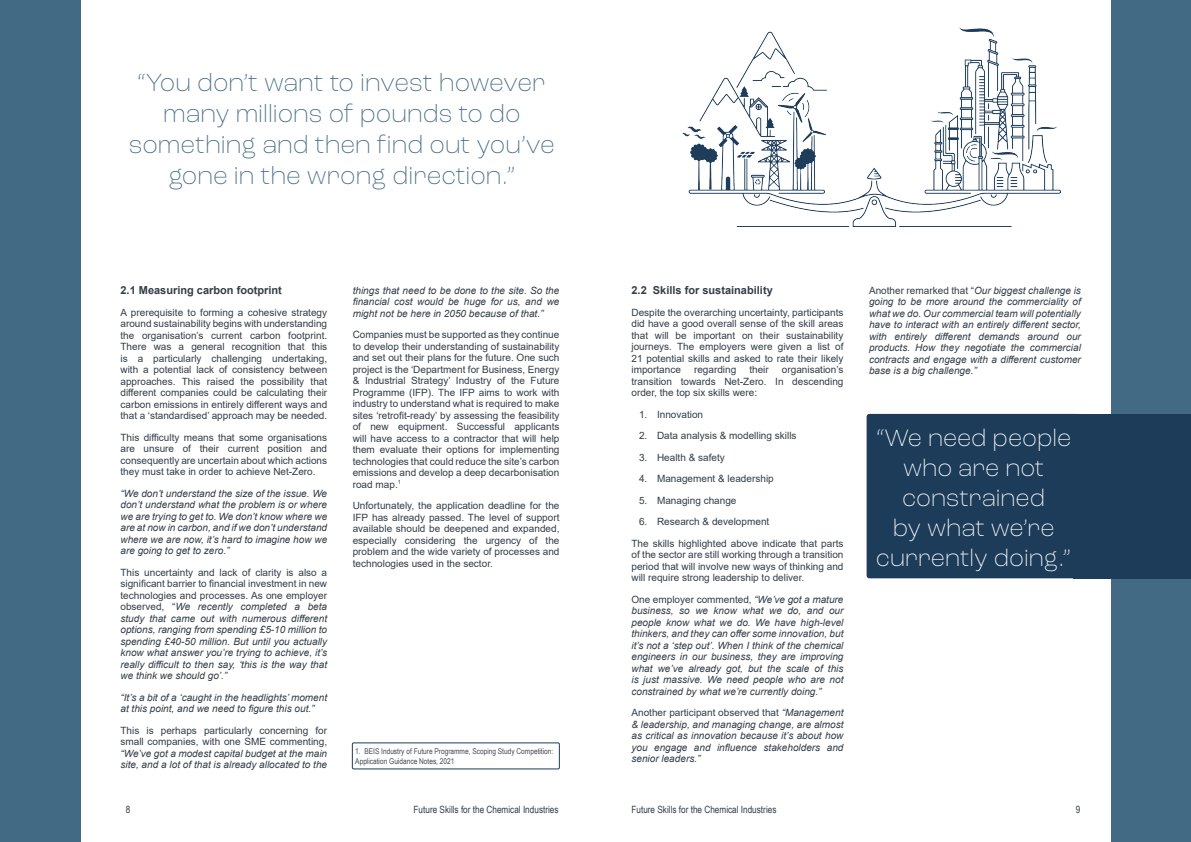
<style>
.page{position:relative;width:1191px;height:842px;background:#fff}
.page>*{position:absolute;margin:0;border:0;box-sizing:border-box;transform-origin:0 0}
.t1{font:200 26px/31.2px "Roc Grotesk";color:#436b85;text-align:center}
.t2{font:200 25px/30px "Roc Grotesk";color:#fff;text-align:center}
.t3{font:700 11px "Arial";color:#323d47}
.t4{font:10px/11.5px "Arial";color:#323d47;text-align:justify}
.t5{font:italic 10px/11.5px "Arial";color:#323d47;text-align:justify}
.t6{font:10px "Arial Narrow";color:#323d47}
.t7{font:8px/9.6px "Arial Narrow";color:#414952}
.s1{font-style:normal}
</style>
<div class="page">
<div style="left:1111px;top:0;width:80px;height:842px;background:#426a85"></div>
<div style="left:0;top:0;width:81px;height:842px;background:#426a85"></div>
<div style="left:352px;top:743px;width:207px;height:26px;border:1px solid #1c3b59"></div>
<div style="left:1073px;top:414px;width:118px;height:164px;background:#1c3c5a"></div>
<div style="left:866px;top:414px;width:214px;height:164px;background:#1c3c5a;border-radius:3px"></div>
<img style="left:682px;top:28px;width:378px;height:199px">
<h1 class="t1" style="left:129px;top:66px;width:428px">“You don’t want to invest however many millions of pounds to do something and then find out you’ve gone in the wrong direction.”</h1>
<p class="t3" style="left:120px;top:283px;width:163px">2.1 Measuring carbon footprint</p>
<p class="t4" style="left:120px;top:306px;width:208px">A prerequisite to forming a cohesive strategy around sustainability begins with understanding the organisation’s current carbon footprint.<br>There was a general recognition that this is a particularly challenging undertaking, with a potential lack of consistency between approaches. This raised the possibility that different companies could be calculating their carbon emissions in entirely different ways and that a ‘standardised’ approach may be needed.</p>
<p class="t4" style="left:120px;top:431px;width:208px">This difficulty means that some organisations are unsure of their current position and consequently are uncertain about which actions they must take in order to achieve Net-Zero.</p>
<p class="t5" style="left:120px;top:488px;width:208px">“We don’t understand the size of the issue. We don’t understand what the problem is or where we are trying to get to. We don’t know where we are at now in carbon, and if we don’t understand where we are now, it’s hard to imagine how we are going to get to zero.”</p>
<p class="t5" style="left:120px;top:567px;width:208px"><span class="s1">This uncertainty and lack of clarity is also a significant barrier to financial investment in new technologies and processes. As one employer observed, “</span>We recently completed a beta study that came out with numerous different options, ranging from spending £5-10 million to spending £40-50 million. But until you actually know what answer you’re trying to achieve, it’s really difficult to then say, ‘this is the way that we think we should go’.”</p>
<p class="t5" style="left:120px;top:692px;width:208px">“It’s a bit of a ‘caught in the headlights’ moment at this point, and we need to figure this out.”</p>
<p class="t4" style="left:120px;top:724px;width:208px">This is perhaps particularly concerning for small companies, with one SME commenting,</p>
<p class="t5" style="left:120px;top:748px;width:208px">“We’ve got a modest capital budget at the main site, and a lot of that is already allocated to the</p>
<p class="t5" style="left:353px;top:284px;width:208px">things that need to be done to the site. So the financial cost would be huge for us, and we might not be here in 2050 because of that.”</p>
<p class="t4" style="left:353px;top:329px;width:208px">Companies must be supported as they continue to develop their understanding of sustainability and set out their plans for the future. One such project is the ‘Department for Business, Energy &amp; Industrial Strategy’ Industry of the Future Programme (IFP). The IFP aims to work with industry to understand what is required to make sites ‘retrofit-ready’ by assessing the feasibility of new equipment. Successful applicants will have access to a contractor that will help them evaluate their options for implementing technologies that could reduce the site’s carbon emissions and develop a deep decarbonisation road map.<sup>1</sup></p>
<p class="t4" style="left:353px;top:500px;width:208px">Unfortunately, the application deadline for the IFP has already passed. The level of support available should be deepened and expanded, especially considering the urgency of the problem and the wide variety of processes and technologies used in the sector.</p>
<p class="t7" style="left:355px;top:746px;width:199px">1. BEIS Industry of Future Programme, Scoping Study Competition:<br>Application Guidance Notes, 2021</p>
<p class="t3" style="left:631px;top:283px;width:143px">2.2 Skills for sustainability</p>
<p class="t4" style="left:631px;top:306px;width:213px">Despite the overarching uncertainty, participants did have a good overall sense of the skill areas that will be important on their sustainability journeys. The employers were given a list of 21 potential skills and asked to rate their likely importance</p>
<p class="t4" style="left:631px;top:364px;width:213px;text-indent:150px">organisation’s transition towards Net-Zero. In descending order, the top six skills were:</p>
<p class="t4" style="left:639px;top:408px;width:66px">1. Innovation</p>
<p class="t4" style="left:639px;top:430px;width:159px">2. Data analysis &amp; modelling skills</p>
<p class="t4" style="left:639px;top:451px;width:87px">3. Health &amp; safety</p>
<p class="t4" style="left:639px;top:473px;width:136px">4. Management &amp; leadership</p>
<p class="t4" style="left:639px;top:494px;width:99px">5. Managing change</p>
<p class="t4" style="left:631px;top:511px;width:213px;line-height:21.5px;text-indent:8px">6. Research &amp; development<br>The skills highlighted above indicate that parts</p>
<p class="t4" style="left:631px;top:549px;width:213px">of the sector are still working through a transition period that will involve new ways of thinking and will require strong leadership to deliver.</p>
<p class="t5" style="left:631px;top:594px;width:213px"><span class="s1">One employer commented,</span> “We’ve got a mature business, so we know what we do, and our people know what we do. We have high-level thinkers, and they can offer some innovation, but it’s not a ‘step out’. When I think of the chemical engineers in our business, they are improving what we’ve already got, but the scale of this is just massive. We need people who are not constrained by what we’re currently doing.”</p>
<p class="t5" style="left:631px;top:707px;width:213px"><span class="s1">Another participant observed that</span> “Management &amp; leadership, and managing change, are almost as critical as innovation because it’s about how you engage and influence stakeholders and senior leaders.”</p>
<p class="t4" style="left:694px;top:364px;width:44px">regarding</p>
<p class="t4" style="left:749px;top:364px;width:21px">their</p>
<p class="t5" style="left:869px;top:284px;width:213px"><span class="s1">Another remarked that “</span>Our biggest challenge is going to be more around the commerciality of what we do. Our commercial team will potentially have to interact with an entirely different sector, with entirely different demands around our products. How they negotiate the commercial contracts and engage with a different customer base is a big challenge.”</p>
<h2 class="t2" style="left:876px;top:422px;width:197px">“We need people who are not constrained<br>by what we’re currently doing.”</h2>
<p class="t6" style="left:126px;top:802px;width:6px">8</p>
<p class="t6" style="left:413px;top:802px;width:146px">Future Skills for the Chemical Industries</p>
<p class="t6" style="left:631px;top:802px;width:146px">Future Skills for the Chemical Industries</p>
<p class="t6" style="left:1075px;top:802px;width:6px">9</p>
</div>
